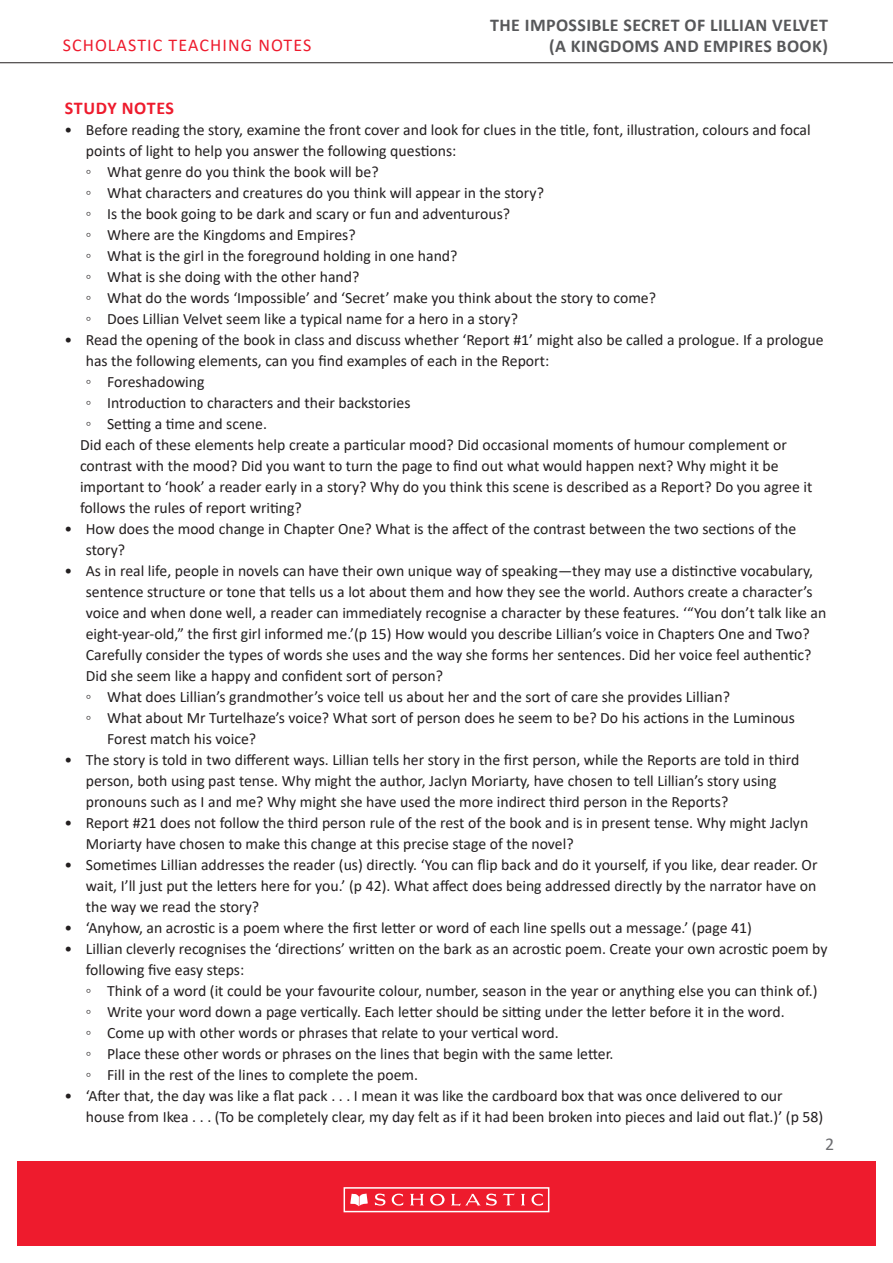
<style>
.page{position:relative;width:893px;height:1263px;background:#fff}
.page>*{position:absolute;margin:0;border:0;box-sizing:border-box;transform-origin:0 0}
.t1{font:700 18px/21.6px "Calibri";letter-spacing:.02em;color:#57585a;text-align:right}
.t2{font:18px "Calibri";letter-spacing:.06em;color:#ee1b2d}
.SUB_HEAD_1{font:700 18px "Calibri";letter-spacing:.035em;color:#ee1b2d}
.t3{font:18px "Calibri";color:#6c6d70}
.Bullet_points_copy_2{font:15.75px/21px "Calibri";color:#231f20}
</style>
<div class="page">
<div style="left:17px;top:1161px;width:859px;height:85px;background:#ee1b2d"></div>
<div style="left:344px;top:1187px;width:205px;height:25px;border:2px solid #fff"></div>
<svg style="left:350px;top:1193px;width:18px;height:13px"></svg>
<svg style="left:375px;top:1193px;width:28px;height:13px"></svg>
<svg style="left:410px;top:1194px;width:14px;height:11px"></svg>
<svg style="left:521px;top:1194px;width:4px;height:11px"></svg>
<svg style="left:531px;top:1193px;width:12px;height:13px"></svg>
<svg style="left:430px;top:1194px;width:15px;height:11px"></svg>
<svg style="left:451px;top:1193px;width:64px;height:13px"></svg>
<hr style="left:0;top:62px;width:893px;height:1px;background:#231f20">
<p class="t2" style="left:63px;top:32px;width:250px">SCHOLASTIC TEACHING NOTES</p>
<p class="t1" style="left:490px;top:13px;width:339px">THE IMPOSSIBLE SECRET OF LILLIAN VELVET (A KINGDOMS AND EMPIRES BOOK)</p>
<p class="SUB_HEAD_1" style="left:65px;top:95px;width:111px">STUDY NOTES</p>
<p class="Bullet_points_copy_2" style="left:86px;top:118px;width:726px;text-indent:-21px">• Before reading the story, examine the front cover and look for clues in the title, font, illustration, colours and focal points of light to help you answer the following questions:</p>
<p class="Bullet_points_copy_2" style="left:86px;top:160px;width:294px">◦ What genre do you think the book will be?</p>
<p class="Bullet_points_copy_2" style="left:86px;top:181px;width:460px">◦ What characters and creatures do you think will appear in the story?</p>
<p class="Bullet_points_copy_2" style="left:86px;top:202px;width:426px">◦ Is the book going to be dark and scary or fun and adventurous?</p>
<p class="Bullet_points_copy_2" style="left:86px;top:223px;width:271px">◦ Where are the Kingdoms and Empires?</p>
<p class="Bullet_points_copy_2" style="left:86px;top:244px;width:373px">◦ What is the girl in the foreground holding in one hand?</p>
<p class="Bullet_points_copy_2" style="left:86px;top:265px;width:275px">◦ What is she doing with the other hand?</p>
<p class="Bullet_points_copy_2" style="left:86px;top:286px;width:572px">◦ What do the words ‘Impossible’ and ‘Secret’ make you think about the story to come?</p>
<p class="Bullet_points_copy_2" style="left:86px;top:307px;width:434px">◦ Does Lillian Velvet seem like a typical name for a hero in a story?</p>
<p class="Bullet_points_copy_2" style="left:86px;top:328px;width:739px;text-indent:-21px">• Read the opening of the book in class and discuss whether ‘Report #1’ might also be called a prologue. If a prologue has the following elements, can you find examples of each in the Report:</p>
<p class="Bullet_points_copy_2" style="left:86px;top:370px;width:120px">◦ Foreshadowing</p>
<p class="Bullet_points_copy_2" style="left:86px;top:391px;width:326px">◦ Introduction to characters and their backstories</p>
<p class="Bullet_points_copy_2" style="left:86px;top:412px;width:183px">◦ Setting a time and scene.</p>
<p class="Bullet_points_copy_2" style="left:80px;top:433px;width:734px">Did each of these elements help create a particular mood? Did occasional moments of humour complement or contrast with the mood? Did you want to turn the page to find out what would happen next? Why might it be important to ‘hook’ a reader early in a story? Why do you think this scene is described as a Report? Do you agree it follows the rules of report writing?</p>
<p class="Bullet_points_copy_2" style="left:86px;top:517px;width:712px;text-indent:-21px">• How does the mood change in Chapter One? What is the affect of the contrast between the two sections of the story?</p>
<p class="Bullet_points_copy_2" style="left:86px;top:559px;width:742px;text-indent:-21px">• As in real life, people in novels can have their own unique way of speaking—they may use a distinctive vocabulary, sentence structure or tone that tells us a lot about them and how they see the world. Authors create a character’s voice and when done well, a reader can immediately recognise a character by these features. ‘“You don’t talk like an eight-year-old,” the first girl informed me.’(p 15) How would you describe Lillian’s voice in Chapters One and Two?<br>Carefully consider the types of words she uses and the way she forms her sentences. Did her voice feel authentic?<br>Did she seem like a happy and confident sort of person?</p>
<p class="Bullet_points_copy_2" style="left:86px;top:685px;width:646px">◦ What does Lillian’s grandmother’s voice tell us about her and the sort of care she provides Lillian?</p>
<p class="Bullet_points_copy_2" style="left:107px;top:706px;width:689px;text-indent:-21px">◦ What about Mr Turtelhaze’s voice? What sort of person does he seem to be? Do his actions in the Luminous<br>Forest match his voice?</p>
<p class="Bullet_points_copy_2" style="left:86px;top:748px;width:715px;text-indent:-21px">• The story is told in two different ways. Lillian tells her story in the first person, while the Reports are told in third person, both using past tense. Why might the author, Jaclyn Moriarty, have chosen to tell Lillian’s story using pronouns such as I and me? Why might she have used the more indirect third person in the Reports?</p>
<p class="Bullet_points_copy_2" style="left:86px;top:811px;width:724px;text-indent:-21px">• Report #21 does not follow the third person rule of the rest of the book and is in present tense. Why might Jaclyn<br>Moriarty have chosen to make this change at this precise stage of the novel?</p>
<p class="Bullet_points_copy_2" style="left:86px;top:853px;width:733px;text-align:justify;text-indent:-21px">• Sometimes Lillian addresses the reader (us) directly. ‘You can flip back and do it yourself, if you like, dear reader. Or wait, I’ll just put the letters here for you.’ (p 42). What affect does being addressed directly by the narrator have on the way we read the story?</p>
<p class="Bullet_points_copy_2" style="left:65px;top:916px;width:689px">• ‘Anyhow, an acrostic is a poem where the first letter or word of each line spells out a message.’ (page 41)</p>
<p class="Bullet_points_copy_2" style="left:86px;top:937px;width:743px;text-indent:-21px">• Lillian cleverly recognises the ‘directions’ written on the bark as an acrostic poem. Create your own acrostic poem by following five easy steps:</p>
<p class="Bullet_points_copy_2" style="left:86px;top:979px;width:733px">◦ Think of a word (it could be your favourite colour, number, season in the year or anything else you can think of.)</p>
<p class="Bullet_points_copy_2" style="left:86px;top:1000px;width:700px">◦ Write your word down a page vertically. Each letter should be sitting under the letter before it in the word.</p>
<p class="Bullet_points_copy_2" style="left:86px;top:1021px;width:475px">◦ Come up with other words or phrases that relate to your vertical word.</p>
<p class="Bullet_points_copy_2" style="left:86px;top:1042px;width:529px">◦ Place these other words or phrases on the lines that begin with the same letter.</p>
<p class="Bullet_points_copy_2" style="left:86px;top:1063px;width:334px">◦ Fill in the rest of the lines to complete the poem.</p>
<p class="Bullet_points_copy_2" style="left:86px;top:1084px;width:739px;text-indent:-21px">• ‘After that, the day was like a flat pack . . . I mean it was like the cardboard box that was once delivered to our house from Ikea . . . (To be completely clear, my day felt as if it had been broken into pieces and laid out flat.)’ (p 58)</p>
<p class="t3" style="left:825px;top:1131px;width:11px">2</p>
</div>
